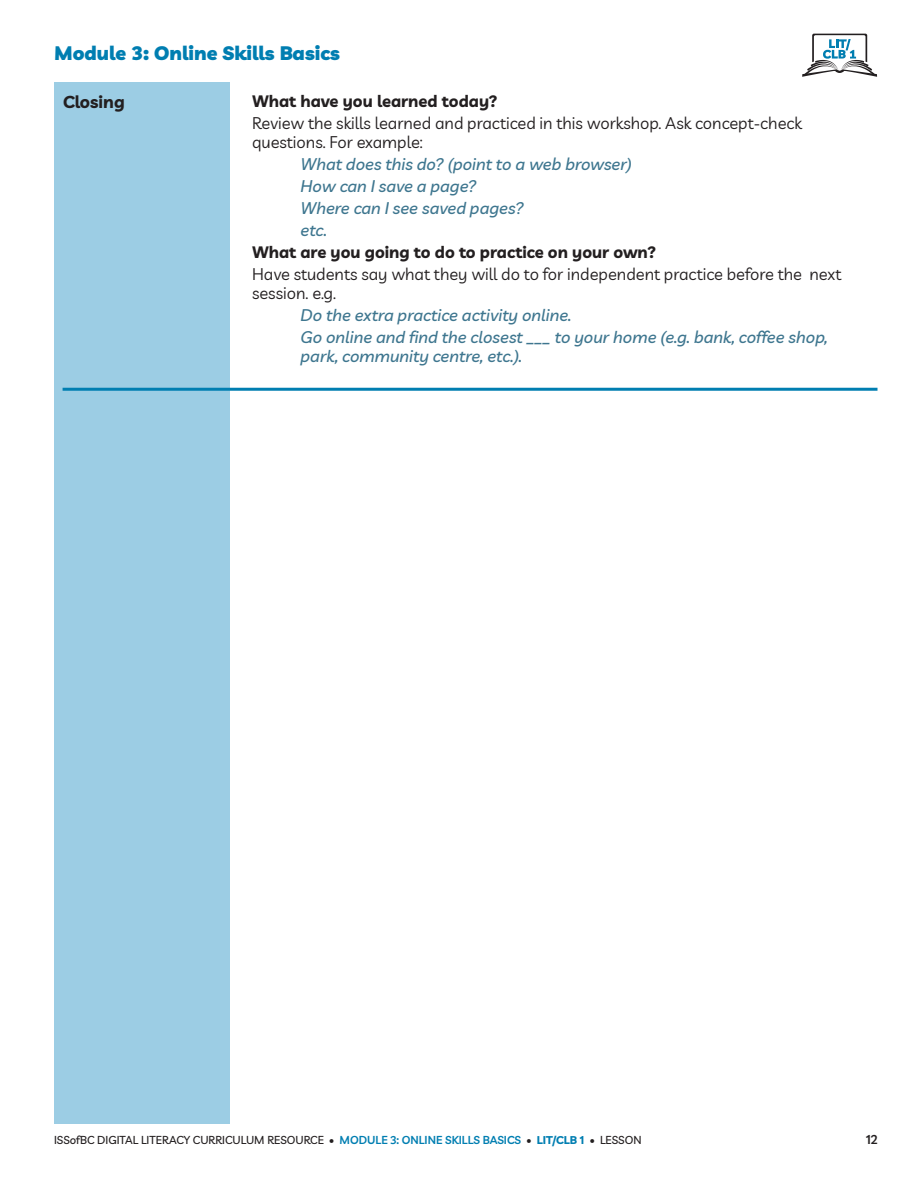
<style>
.page{position:relative;width:918px;height:1188px;background:#fff}
.page>*{position:absolute;margin:0;border:0;box-sizing:border-box;transform-origin:0 0}
.t1{font:900 19.5px "Livvic";color:#007eb1}
.t2{font:700 17.25px "Livvic";color:#231f20}
.t3{font:italic 500 16.5px/22px "Livvic";color:#3e768f}
.t4{font:16.5px/18.8px "Livvic";color:#231f20}
.t5{font:700 16.5px "Livvic";color:#231f20}
.t6{font:600 12.75px "Livvic";color:#231f20}
.t7{font:500 11.25px "Livvic";color:#231f20}
.s1{font-weight:600;color:#007eb1}
.s2{font-weight:700;color:#007eb1}
</style>
<div class="page">
<div style="left:54px;top:82px;width:176px;height:1041px;background:#9ccde4"></div>
<svg style="left:802px;top:34px;width:76px;height:43px"></svg>
<hr style="left:63px;top:388px;width:815px;height:3px;background:#007eb1">
<p class="t1" style="left:54px;top:41px;width:287px">Module 3: Online Skills Basics</p>
<p class="t2" style="left:63px;top:91px;width:63px">Closing</p>
<p class="t5" style="left:252px;top:91px;width:247px">What have you learned today?</p>
<p class="t4" style="left:252px;top:114px;width:552px">Review the skills learned and practiced in this workshop. Ask concept-check questions. For example:</p>
<p class="t3" style="left:301px;top:153px;width:333px">What does this do? (point to a web browser)<br>How can I save a page?<br>Where can I see saved pages?<br>etc.</p>
<p class="t5" style="left:252px;top:242px;width:406px">What are you going to do to practice on your own?</p>
<p class="t4" style="left:252px;top:265px;width:591px">Have students say what they will do to for independent practice before the next session. e.g.</p>
<p class="t3" style="left:301px;top:304px;width:529px">Do the extra practice activity online.<br>Go online and find the closest ___ to your home (e.g. bank, coffee shop,</p>
<p class="t3" style="left:301px;top:344px;width:223px">park, community centre, etc.).</p>
<p class="t7" style="left:54px;top:1133px;width:589px">ISSOFBC DIGITAL LITERACY CURRICULUM RESOURCE • <span class="s1">MODULE 3: ONLINE SKILLS BASICS</span> • <span class="s2">LIT/CLB 1</span> • LESSON</p>
<p class="t6" style="left:866px;top:1131px;width:13px">$%</p>
</div>
